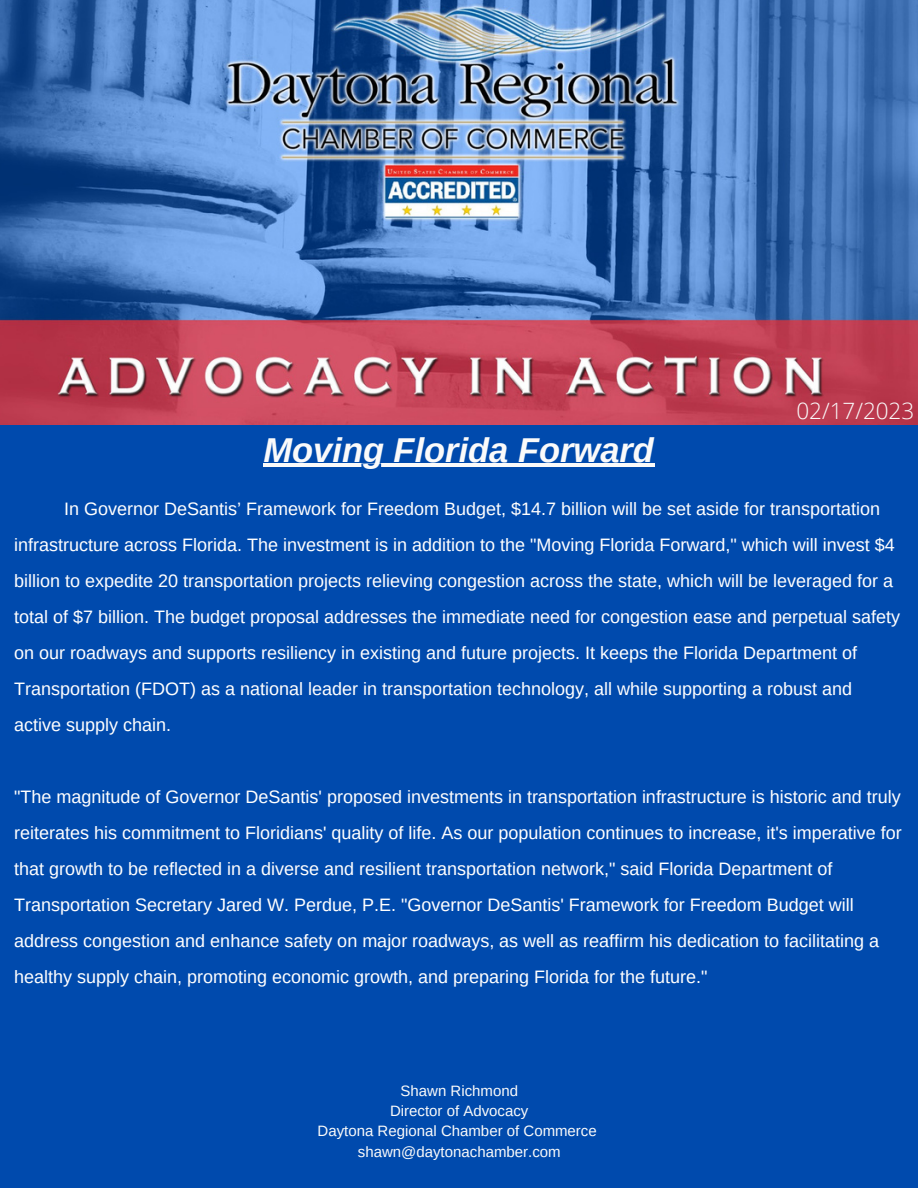
<style>
.page{position:relative;width:918px;height:1188px;background:#004aad}
.page>*{position:absolute;margin:0;border:0;box-sizing:border-box;transform-origin:0 0}
.t1{font:italic 700 34.5px "Arimo";color:#fafafa}
.t2{font:300 22.5px "Open Sans";color:#fafafa}
.t3{font:18px/36px "Arimo";color:#fff}
.t4{font:15px/20.2px "Arimo";color:#fafafa;text-align:center}
</style>
<div class="page">
<img style="left:0;top:0;width:917px;height:424px">
<hr style="left:263px;top:463px;width:392px;height:4px;background:#fafafa">
<h1 class="t1" style="left:263px;top:431px;width:392px">Moving Florida Forward</h1>
<p class="t2" style="left:796px;top:395px;width:119px">02/17/2023</p>
<p class="t3" style="left:14px;top:490px;width:887px;text-indent:50px">In Governor DeSantis’ Framework for Freedom Budget, $14.7 billion will be set aside for transportation infrastructure across Florida. The investment is in addition to the "Moving Florida Forward," which will invest $4 billion to expedite 20 transportation projects relieving congestion across the state, which will be leveraged for a total of $7 billion. The budget proposal addresses the immediate need for congestion ease and perpetual safety on our roadways and supports resiliency in existing and future projects. It keeps the Florida Department of Transportation (FDOT) as a national leader in transportation technology, all while supporting a robust and active supply chain.</p>
<p class="t3" style="left:14px;top:778px;width:889px">"The magnitude of Governor DeSantis' proposed investments in transportation infrastructure is historic and truly reiterates his commitment to Floridians' quality of life. As our population continues to increase, it's imperative for that growth to be reflected in a diverse and resilient transportation network," said Florida Department of Transportation Secretary Jared W. Perdue, P.E. "Governor DeSantis' Framework for Freedom Budget will address congestion and enhance safety on major roadways, as well as reaffirm his dedication to facilitating a healthy supply chain, promoting economic growth, and preparing Florida for the future."</p>
<p class="t4" style="left:318px;top:1080px;width:281px">Shawn Richmond<br>Director of Advocacy<br>Daytona Regional Chamber of Commerce shawn@daytonachamber.com</p>
</div>
